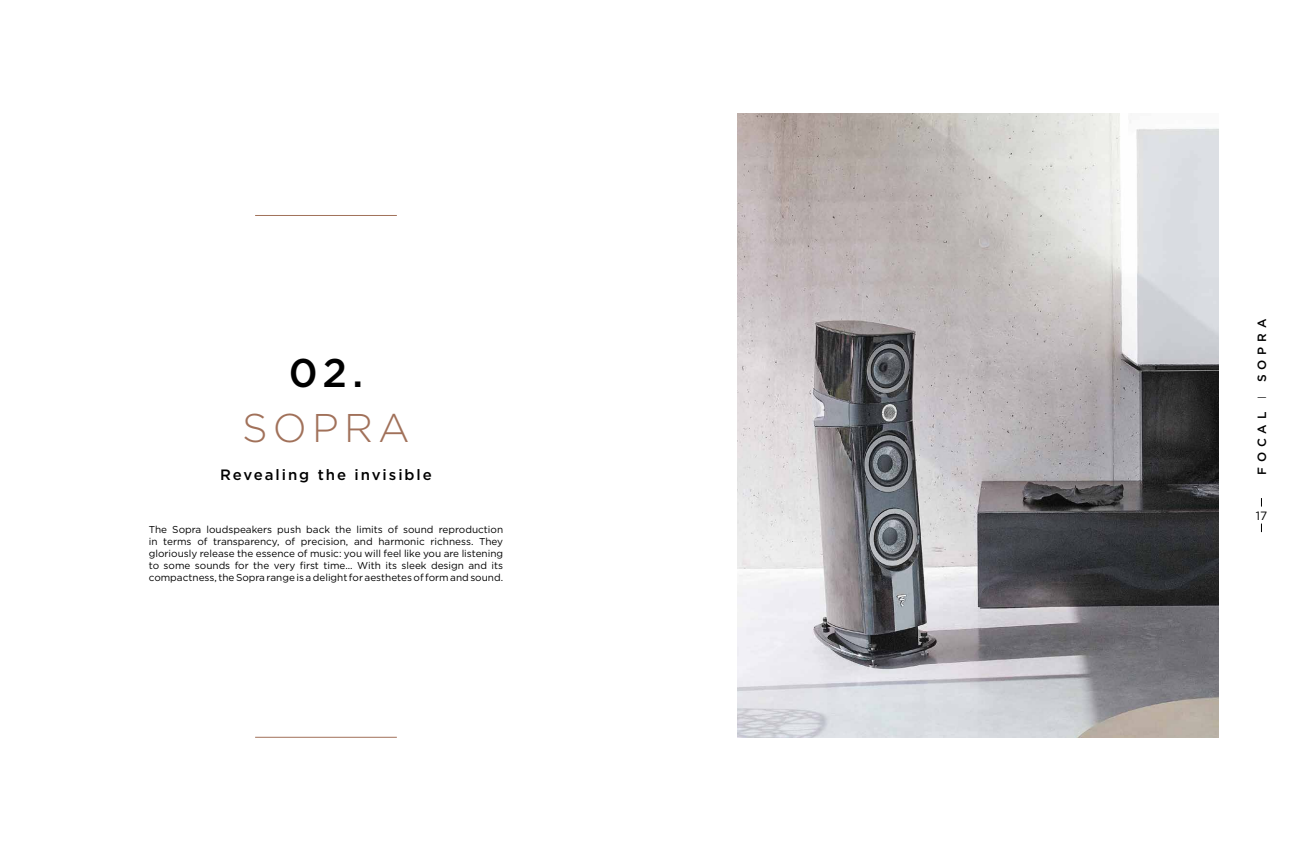
<style>
.page{position:relative;width:1304px;height:851px;background:#fff}
.page>*{position:absolute;margin:0;border:0;box-sizing:border-box;transform-origin:0 0}
.t1{font:300 40px "Gotham";letter-spacing:.13em;color:#a1715a}
.t2{font:500 40px "Gotham";color:#000}
.t3{font:500 15px "Gotham";letter-spacing:.13em;color:#000}
.t4{font:500 12px "Gotham";letter-spacing:.4em;color:#000}
.t5{font:12px "Gotham";color:#000}
.t6{font:10px/12px "Gotham";color:#000;text-align:justify}
.s1{font-weight:300}
</style>
<div class="page">
<hr style="left:255px;top:215px;width:142px;height:1px;background:#a1715a">
<hr style="left:255px;top:737px;width:142px;height:1px;background:#a1715a">
<img style="left:737px;top:113px;width:482px;height:624px">
<h1 class="t2" style="left:289px;top:346px;width:76px">02.</h1>
<h1 class="t1" style="left:242px;top:402px;width:169px">SOPRA</h1>
<h2 class="t3" style="left:220px;top:465px;width:213px">Revealing the invisible</h2>
<p class="t6" style="left:149px;top:523px;width:356px">The Sopra loudspeakers push back the limits of sound reproduction in terms of transparency, of precision, and harmonic richness. They gloriously release the essence of music: you will feel like you are listening to some sounds for the very first time... With its sleek design and its compactness, the Sopra range is a delight for aesthetes of form and sound.</p>
<p class="t4" style="left:1254px;top:475px;width:157px;rotate:-90deg">FOCAL <span class="s1">I</span> SOPRA</p>
<p class="t5" style="left:1256px;top:508px;width:13px">17</p>
</div>
